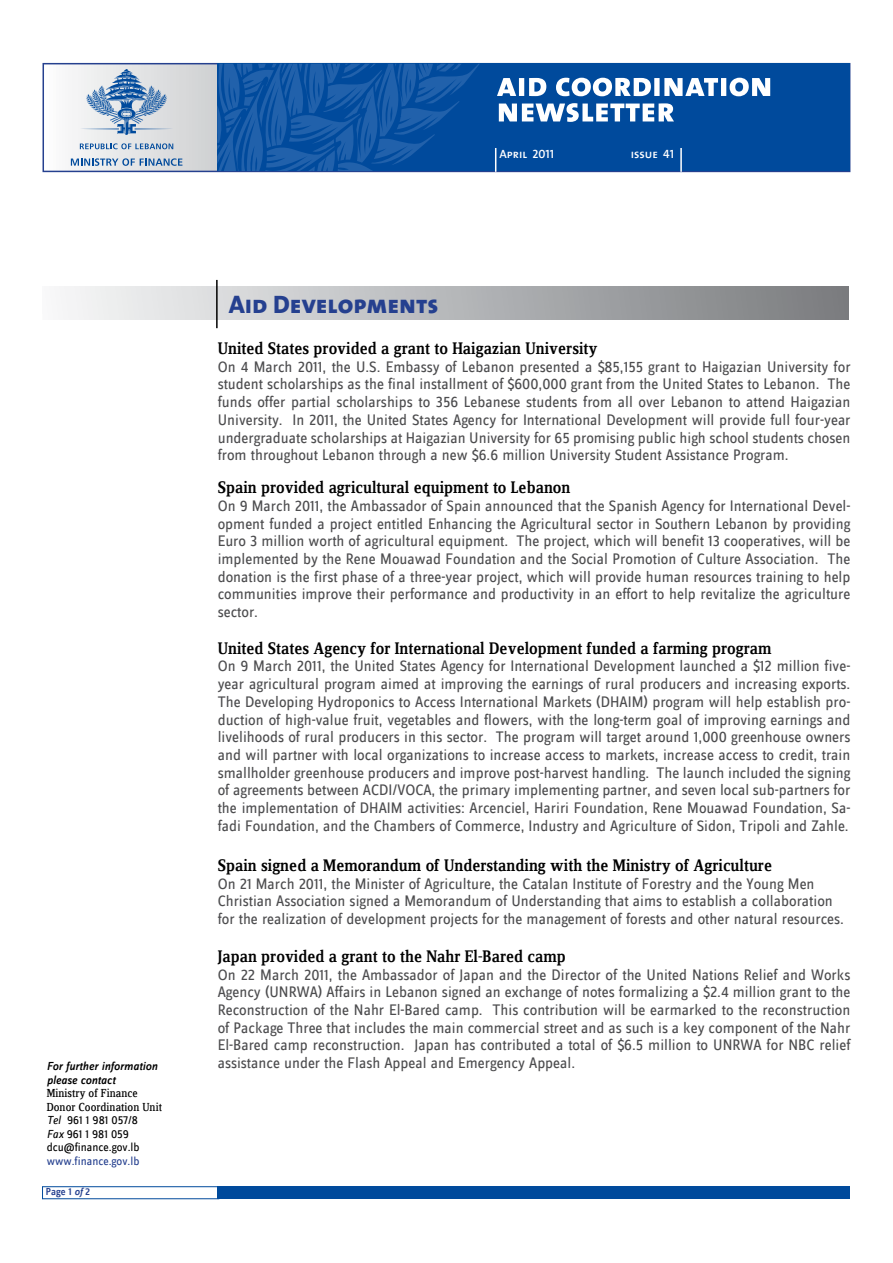
<style>
.page{position:relative;width:893px;height:1263px;background:#fff}
.page>*{position:absolute;margin:0;border:0;box-sizing:border-box;transform-origin:0 0}
.t1{font:25.5px "The Sans Extra Bold Caps";color:#25408f}
.t2{font:500 17.25px "Zine Serif Dis";color:#000}
.t3{font:15.75px/17.7px "Zine Sans Dis";color:#4d4d4f;text-align:justify}
.t4{font:12px/13.5px "Zine Sans Dis";color:#000}
.t5{font:12px/13.5px "Zine Serif Dis";color:#000}
.t6{font:italic 500 12px/13.5px "Zine Sans Dis";color:#000}
.t7{font:12px "Zine Sans Dis";color:#25408f}
.t8{font:600 12px "The Sans";color:#fff}
.t9{font:500 10.5px "Zine Sans Dis";color:#25408f}
.s1{font-style:italic}
</style>
<div class="page">
<svg style="left:70px;top:66px;width:147px;height:103px"></svg>
<div style="left:43px;top:63px;width:807px;height:109px;border:2px solid #25408f"></div>
<svg style="left:80px;top:143px;width:93px;height:6px"></svg>
<svg style="left:71px;top:158px;width:111px;height:8px"></svg>
<svg style="left:80px;top:69px;width:93px;height:66px;background:#adc0d5"></svg>
<div style="left:217px;top:64px;width:633px;height:107px;background:#004a9c"></div>
<svg style="left:217px;top:64px;width:263px;height:108px"></svg>
<svg style="left:499px;top:103px;width:175px;height:19px"></svg>
<svg style="left:497px;top:78px;width:273px;height:18px"></svg>
<svg style="left:495px;top:148px;width:1px;height:24px"></svg>
<hr style="left:680px;top:148px;width:2px;height:24px;background:#fff">
<div style="left:43px;top:286px;width:806px;height:33px;background:linear-gradient(to right,#f7f8f9,#787a7d)"></div>
<hr style="left:216px;top:280px;width:2px;height:48px;background:#000">
<div style="left:218px;top:1186px;width:632px;height:13px;background:#004a9c"></div>
<hr style="left:43px;top:1186px;width:176px;height:1px;background:#004a9c">
<hr style="left:43px;top:1198px;width:176px;height:1px;background:#004a9c">
<svg style="left:42px;top:1186px;width:1px;height:13px"></svg>
<p class="t6" style="left:47px;top:1060px;width:112px">For further information please contact</p>
<p class="t5" style="left:47px;top:1087px;width:117px">Ministry of Finance<br>Donor Coordination Unit</p>
<p class="t4" style="left:47px;top:1114px;width:94px"><span class="s1">Tel</span> 961 1 981 057/8<br><span class="s1">Fax</span> 961 1 981 059 dcu@finance.gov.lb</p>
<p class="t7" style="left:47px;top:1155px;width:94px">www.finance.gov.lb</p>
<p class="t9" style="left:46px;top:1187px;width:46px">Page 1 <span class="s1">of</span> 2</p>
<p class="t8" style="left:499px;top:144px;width:56px">April 2011</p>
<p class="t8" style="left:631px;top:144px;width:45px">issue 41</p>
<h1 class="t1" style="left:229px;top:283px;width:211px">Aid Developments</h1>
<p class="t2" style="left:218px;top:340px;width:381px">United States provided a grant to Haigazian University</p>
<p class="t3" style="left:218px;top:358px;width:634px">On 4 March 2011, the U.S. Embassy of Lebanon presented a $85,155 grant to Haigazian University for student scholarships as the final installment of $600,000 grant from the United States to Lebanon. The funds offer partial scholarships to 356 Lebanese students from all over Lebanon to attend Haigazian University. In 2011, the United States Agency for International Development will provide full four-year undergraduate scholarships at Haigazian University for 65 promising public high school students chosen from throughout Lebanon through a new $6.6 million University Student Assistance Program.</p>
<p class="t2" style="left:218px;top:479px;width:354px">Spain provided agricultural equipment to Lebanon</p>
<p class="t3" style="left:218px;top:498px;width:634px">On 9 March 2011, the Ambassador of Spain announced that the Spanish Agency for International Devel&shy;opment funded a project entitled Enhancing the Agricultural sector in Southern Lebanon by providing Euro 3 million worth of agricultural equipment. The project, which will benefit 13 cooperatives, will be implemented by the Rene Mouawad Foundation and the Social Promotion of Culture Association. The donation is the first phase of a three-year project, which will provide human resources training to help communities improve their performance and productivity in an effort to help revitalize the agriculture sector.</p>
<p class="t2" style="left:218px;top:639px;width:555px">United States Agency for International Development funded a farming program</p>
<p class="t3" style="left:218px;top:658px;width:634px">On 9 March 2011, the United States Agency for International Development launched a $12 million five&shy;year agricultural program aimed at improving the earnings of rural producers and increasing exports.<br>The Developing Hydroponics to Access International Markets (DHAIM) program will help establish pro&shy;duction of high-value fruit, vegetables and flowers, with the long-term goal of improving earnings and livelihoods of rural producers in this sector. The program will target around 1,000 greenhouse owners and will partner with local organizations to increase access to markets, increase access to credit, train smallholder greenhouse producers and improve post-harvest handling. The launch included the signing of agreements between ACDI/VOCA, the primary implementing partner, and seven local sub-partners for the implementation of DHAIM activities: Arcenciel, Hariri Foundation, Rene Mouawad Foundation, Sa&shy;fadi Foundation, and the Chambers of Commerce, Industry and Agriculture of Sidon, Tripoli and Zahle.</p>
<p class="t2" style="left:218px;top:857px;width:556px">Spain signed a Memorandum of Understanding with the Ministry of Agriculture</p>
<p class="t3" style="left:218px;top:875px;width:628px;text-align:left">On 21 March 2011, the Minister of Agriculture, the Catalan Institute of Forestry and the Young Men<br>Christian Association signed a Memorandum of Understanding that aims to establish a collaboration for the realization of development projects for the management of forests and other natural resources.</p>
<p class="t2" style="left:218px;top:948px;width:350px">Japan provided a grant to the Nahr El-Bared camp</p>
<p class="t3" style="left:218px;top:966px;width:634px">On 22 March 2011, the Ambassador of Japan and the Director of the United Nations Relief and Works Agency (UNRWA) Affairs in Lebanon signed an exchange of notes formalizing a $2.4 million grant to the Reconstruction of the Nahr El-Bared camp. This contribution will be earmarked to the reconstruction of Package Three that includes the main commercial street and as such is a key component of the Nahr El-Bared camp reconstruction. Japan has contributed a total of $6.5 million to UNRWA for NBC relief assistance under the Flash Appeal and Emergency Appeal.</p>
</div>
